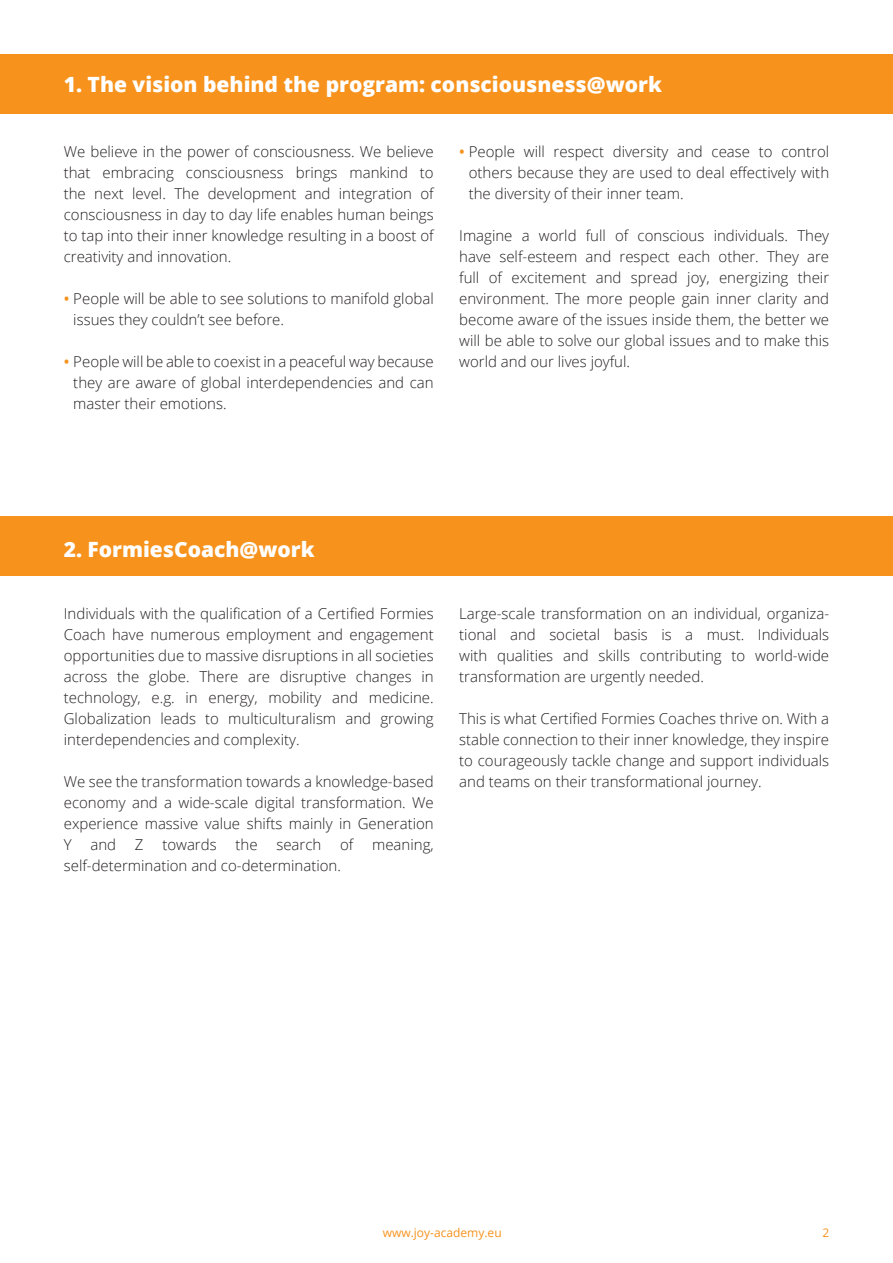
<style>
.page{position:relative;width:893px;height:1263px;background:#fff}
.page>*{position:absolute;margin:0;border:0;box-sizing:border-box;transform-origin:0 0}
.t1{font:800 21px "Open Sans";color:#fff}
.t2{font:300 15px/21px "Open Sans";color:#231f20;text-align:justify}
.t3{font:12px "Open Sans";color:#f7931d}
.s1{font-weight:600;color:#f7931d}
</style>
<div class="page">
<div style="left:0;top:54px;width:893px;height:60px;background:#f7931d"></div>
<div style="left:0;top:517px;width:893px;height:59px;background:#f7931d"></div>
<h1 class="t1" style="left:64px;top:68px;width:600px">1. The vision behind the program: consciousness@work</h1>
<p class="t2" style="left:64px;top:141px;width:371px">We believe in the power of consciousness. We believe that embracing consciousness brings mankind to the next level. The development and integration of consciousness in day to day life enables human beings to tap into their inner knowledge resulting in a boost of creativity and innovation.</p>
<p class="t2" style="left:73px;top:288px;width:362px;text-indent:-10px"><span class="s1">•</span> People will be able to see solutions to manifold global issues they couldn’t see before.</p>
<p class="t2" style="left:73px;top:351px;width:362px;text-indent:-10px"><span class="s1">•</span> People will be able to coexist in a peaceful way because they are aware of global interdependencies and can master their emotions.</p>
<p class="t2" style="left:469px;top:141px;width:362px;text-indent:-10px"><span class="s1">•</span> People will respect diversity and cease to control -others because they are used to deal effectively with the diversity of their inner team.</p>
<p class="t2" style="left:459px;top:225px;width:371px">Imagine a world full of conscious individuals. They have self-esteem and respect each other. They are full of excitement and spread joy, energizing their environment. The more people gain inner clarity and become aware of the issues inside them, the better we will be able to solve our global issues and to make this world and our lives joyful.</p>
<h1 class="t1" style="left:64px;top:533px;width:252px">2. FormiesCoach@work</h1>
<p class="t2" style="left:64px;top:602px;width:371px">Individuals with the qualification of a Certified -Formies Coach have numerous employment and -engagement opportunities due to massive disruptions in all societies across the globe. There are disruptive changes in technology, e.g. in energy, mobility and medicine.<br>Globalization leads to multiculturalism and growing interdependencies and complexity.</p>
<p class="t2" style="left:64px;top:770px;width:371px">We see the transformation towards a knowledge-based economy and a wide-scale digital transformation. We experience massive value shifts mainly in Generation Y</p>
<p class="t2" style="left:90px;top:833px;width:27px">and</p>
<p class="t2" style="left:135px;top:833px;width:10px">Z</p>
<p class="t2" style="left:162px;top:833px;width:56px">towards</p>
<p class="t2" style="left:235px;top:833px;width:24px">the</p>
<p class="t2" style="left:276px;top:833px;width:46px">search</p>
<p class="t2" style="left:340px;top:833px;width:15px">of</p>
<p class="t2" style="left:372px;top:833px;width:63px">meaning,</p>
<p class="t2" style="left:64px;top:854px;width:279px">self-determination and co-determination.</p>
<p class="t2" style="left:459px;top:602px;width:371px">Large-scale transformation on an individual, organiza&shy;tional and societal basis is a must. Individuals with qualities and skills contributing to world-wide transformation are urgently needed.</p>
<p class="t2" style="left:459px;top:707px;width:371px">This is what Certified Formies Coaches thrive on. With a stable connection to their inner knowledge, they inspire to courageously tackle change and support individuals and teams on their transformational journey.</p>
<p class="t3" style="left:383px;top:1224px;width:121px">www.joy-academy.eu</p>
<p class="t3" style="left:822px;top:1224px;width:8px">2</p>
</div>
